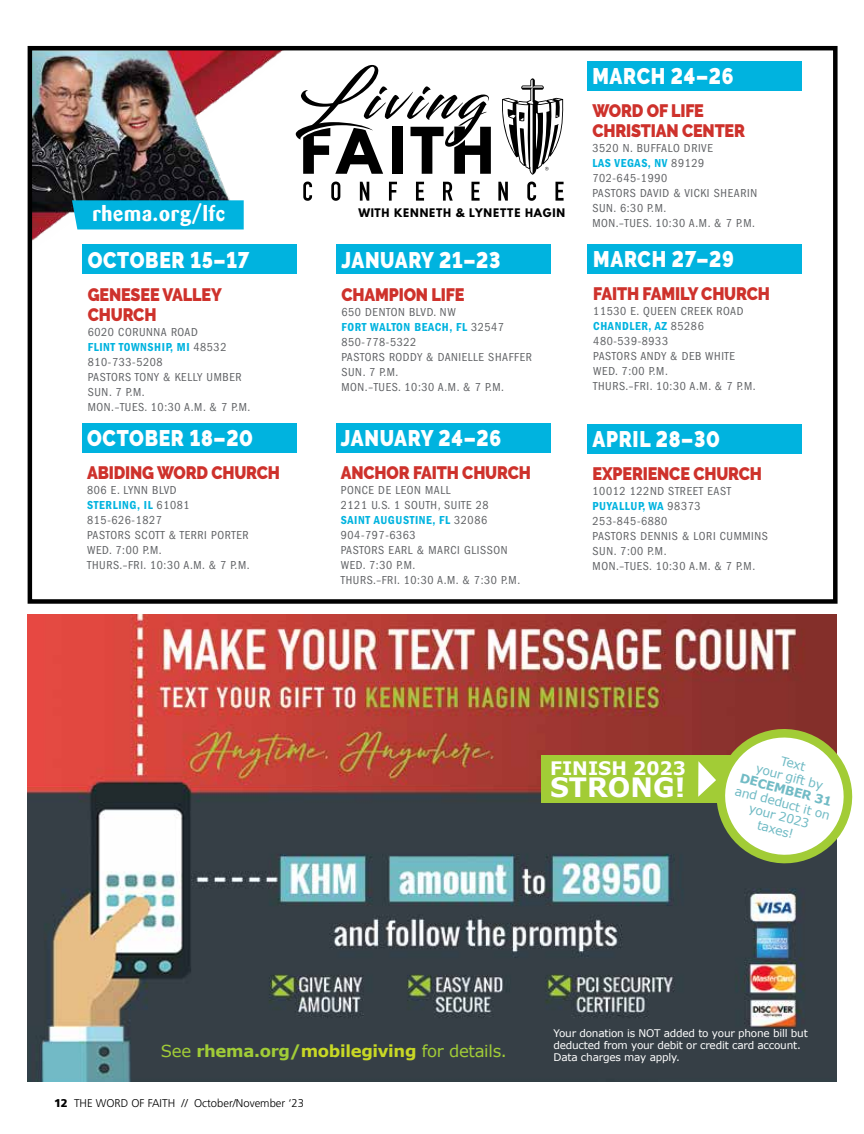
<style>
.page{position:relative;width:864px;height:1134px;background:#fff}
.page>*{position:absolute;margin:0;border:0;box-sizing:border-box;transform-origin:0 0}
.t1{font:700 26.55px "Verdana";color:#fff}
.t2{font:900 22.5px "Raleway";letter-spacing:.035em;color:#fff;scale:.86 1}
.t3{font:700 21px "Barmeno";letter-spacing:.04em;color:#fff}
.t4{font:700 18.6px "Verdana";color:#fff}
.t5{font:900 18px/19.5px "Raleway";letter-spacing:-.01em;color:#ce322c;scale:.9 1}
.t6{font:16.5px "Verdana";letter-spacing:-.02em;color:#a1cc37}
.t7{font:12.45px/13.6px "Verdana";color:#71bbc5;text-align:center}
.t8{font:700 12.45px "Verdana";color:#71bbc5}
.t9{font:condensed 12px/15px "Franklin Gothic";letter-spacing:.05em;color:#606265}
.t10{font:300 11.25px "Frutiger";color:#000}
.t11{font:10.5px/12px "Verdana";letter-spacing:-.02em;color:#fff}
.t12{font:700 10.5px "League Spartan";letter-spacing:.08em;color:#000}
.s1{font-weight:600;color:#00b3df}
.s2{font-weight:700}
.s3{font-weight:700;color:#c8d825}
.s4{font-weight:900}
</style>
<div class="page">
<img style="left:33px;top:51px;width:769px;height:403px">
<div style="left:28px;top:46px;width:810px;height:558px;border:4px solid #000"></div>
<div style="left:588px;top:244px;width:214px;height:30px;background:#00b3df"></div>
<div style="left:588px;top:61px;width:214px;height:30px;background:#00b3df"></div>
<div style="left:336px;top:245px;width:214px;height:29px;background:#00b3df"></div>
<div style="left:82px;top:245px;width:215px;height:29px;background:#00b3df"></div>
<div style="left:336px;top:423px;width:214px;height:30px;background:#00b3df"></div>
<div style="left:82px;top:423px;width:215px;height:30px;background:#00b3df"></div>
<img style="left:27px;top:615px;width:810px;height:466px">
<div style="left:541px;top:755px;width:232px;height:48px;background:#a2cc36"></div>
<svg style="left:698px;top:716px;width:155px;height:151px"></svg>
<div style="left:588px;top:425px;width:214px;height:29px;background:#00b3df"></div>
<svg style="left:293px;top:63px;width:271px;height:138px"></svg>
<svg style="left:72px;top:200px;width:172px;height:30px"></svg>
<h3 class="t3" style="left:92px;top:201px;width:134px">rhema.org/lfc</h3>
<p class="t12" style="left:358px;top:205px;width:208px">WITH KENNETH &amp; LYNETTE HAGIN</p>
<h2 class="t2" style="left:88px;top:247px;width:189px">OCTOBER 15–17</h2>
<h3 class="t5" style="left:88px;top:285px;width:150px">GENESEE VALLEY<br>CHURCH</h3>
<p class="t9" style="left:88px;top:324px;width:164px">6020 CORUNNA ROAD<br><span class="s1">FLINT TOWNSHIP, MI</span> 48532<br>810-733-5208<br>PASTORS TONY &amp; KELLY UMBER<br>SUN. 7 P.M.<br>MON.–TUES. 10:30 A.M. &amp; 7 P.M.</p>
<h2 class="t2" style="left:87px;top:425px;width:194px">OCTOBER 18–20</h2>
<h3 class="t5" style="left:87px;top:463px;width:216px">ABIDING WORD CHURCH</h3>
<p class="t9" style="left:87px;top:482px;width:164px">806 E. LYNN BLVD<br><span class="s1">STERLING, IL</span> 61081<br>815-626-1827<br>PASTORS SCOTT &amp; TERRI PORTER<br>WED. 7:00 P.M.<br>THURS.–FRI. 10:30 A.M. &amp; 7 P.M.</p>
<h2 class="t2" style="left:341px;top:247px;width:186px">JANUARY 21–23</h2>
<h3 class="t5" style="left:341px;top:285px;width:138px">CHAMPION LIFE</h3>
<p class="t9" style="left:341px;top:305px;width:192px">650 DENTON BLVD. NW<br><span class="s1">FORT WALTON BEACH, FL</span> 32547<br>850-778-5322<br>PASTORS RODDY &amp; DANIELLE SHAFFER<br>SUN. 7 P.M.<br>MON.–TUES. 10:30 A.M. &amp; 7 P.M.</p>
<h2 class="t2" style="left:341px;top:425px;width:188px">JANUARY 24–26</h2>
<h3 class="t5" style="left:341px;top:463px;width:213px">ANCHOR FAITH CHURCH</h3>
<p class="t9" style="left:341px;top:482px;width:181px">PONCE DE LEON MALL<br>2121 U.S. 1 SOUTH, SUITE 28<br><span class="s1">SAINT AUGUSTINE, FL</span> 32086<br>904-797-6363<br>PASTORS EARL &amp; MARCI GLISSON<br>WED. 7:30 P.M.<br>THURS.–FRI. 10:30 A.M. &amp; 7:30 P.M.</p>
<h2 class="t2" style="left:592px;top:63px;width:166px">MARCH 24–26</h2>
<h3 class="t5" style="left:592px;top:101px;width:171px">WORD OF LIFE<br>CHRISTIAN CENTER</h3>
<p class="t9" style="left:592px;top:141px;width:166px">3520 N. BUFFALO DRIVE<br><span class="s1">LAS VEGAS, NV</span> 89129<br>702-645-1990<br>PASTORS DAVID &amp; VICKI SHEARIN<br>SUN. 6:30 P.M.<br>MON.–TUES. 10:30 A.M. &amp; 7 P.M.</p>
<h2 class="t2" style="left:593px;top:246px;width:165px">MARCH 27–29</h2>
<h3 class="t5" style="left:593px;top:284px;width:198px">FAITH FAMILY CHURCH</h3>
<p class="t9" style="left:593px;top:304px;width:164px">11530 E. QUEEN CREEK ROAD<br><span class="s1">CHANDLER, AZ</span> 85286<br>480-539-8933<br>PASTORS ANDY &amp; DEB WHITE<br>WED. 7:00 P.M.<br>THURS.–FRI. 10:30 A.M. &amp; 7 P.M.</p>
<h2 class="t2" style="left:593px;top:426px;width:150px">APRIL 28–30</h2>
<h3 class="t5" style="left:593px;top:464px;width:190px">EXPERIENCE CHURCH</h3>
<p class="t9" style="left:593px;top:483px;width:177px">10012 122ND STREET EAST<br><span class="s1">PUYALLUP, WA</span> 98373<br>253-845-6880<br>PASTORS DENNIS &amp; LORI CUMMINS<br>SUN. 7:00 P.M.<br>MON.–TUES. 10:30 A.M. &amp; 7 P.M.</p>
<h3 class="t4" style="left:550px;top:755px;width:137px">FINISH 2023</h3>
<h1 class="t1" style="left:550px;top:769px;width:137px">STRONG!</h1>
<p class="t7" style="left:762px;top:748px;width:71px;rotate:15deg">Text<br>your gift by</p>
<p class="t8" style="left:743px;top:769px;width:96px;rotate:15deg">DECEMBER 31</p>
<p class="t7" style="left:737px;top:784px;width:99px;rotate:15deg">and deduct it on your 2023 taxes!</p>
<h3 class="t6" style="left:161px;top:1039px;width:348px">See <span class="s2">rhema.org/</span><span class="s3">mobilegiving</span> for details.</h3>
<p class="t10" style="left:54px;top:1097px;width:252px"><span class="s4">12</span> THE WORD OF FAITH // October/November ‘23</p>
<p class="t11" style="left:554px;top:1027px;width:256px">Your donation is NOT added to your phone bill but deducted from your debit or credit card account.<br>Data charges may apply.</p>
</div>
